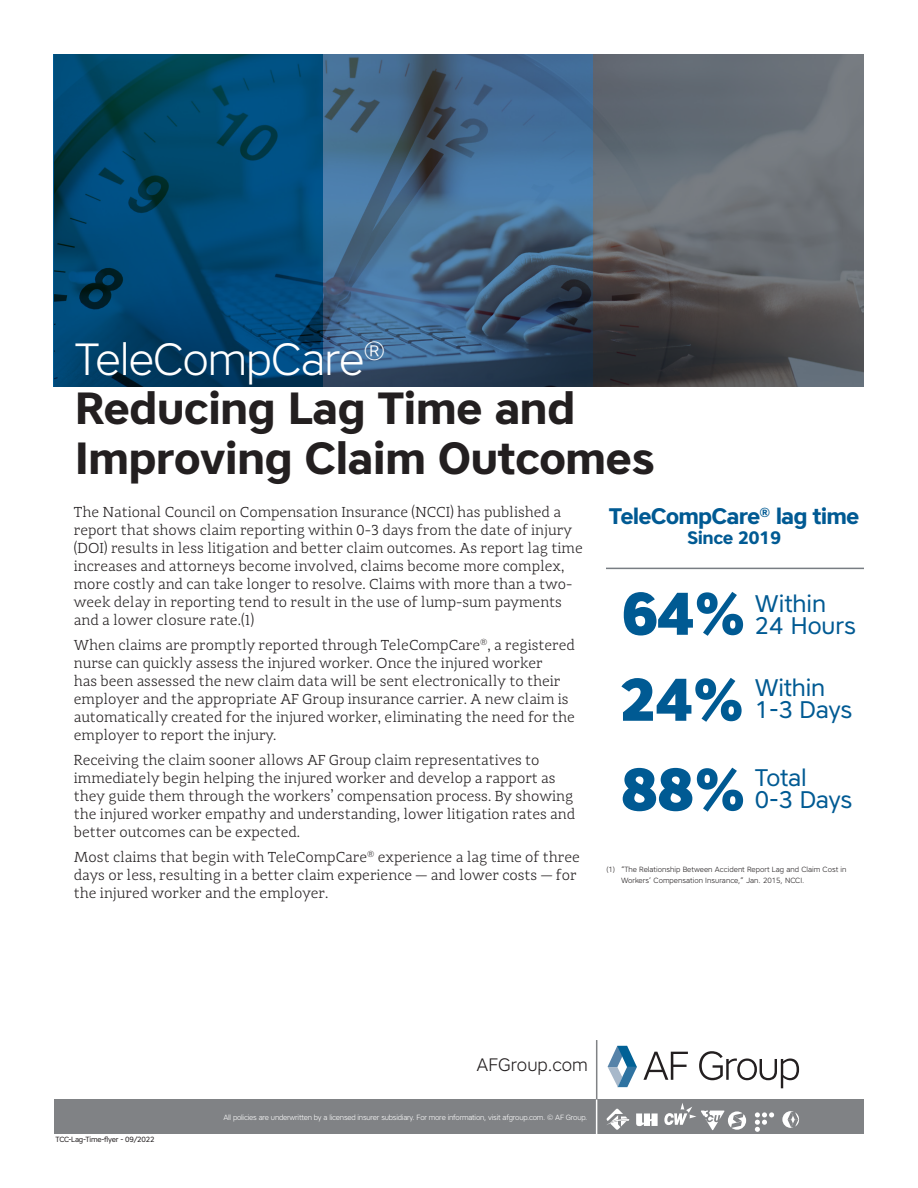
<style>
.page{position:relative;width:918px;height:1188px;background:#fff}
.page>*{position:absolute;margin:0;border:0;box-sizing:border-box;transform-origin:0 0}
.question{font:800 60px "Core Sans A";color:#005a93}
.p__paragraphs{font:700 45px/49.5px "Core Sans A";letter-spacing:-.02em;color:#231f20}
.question-2{font:24px/22.5px "Core Sans A";letter-spacing:-.01em;color:#005a93}
.question-3{font:700 22.5px "Core Sans A";letter-spacing:-.04em;color:#005a93}
.Phone_and_Website{font:300 18px "Core Sans A";color:#231f20}
.question-4{font:700 18px "Core Sans A";letter-spacing:-.03em;color:#005a93}
.p__paragraphs-2{font:300 15px/18px "Adagio Slab";color:#231f20}
.question-5{font:300 7.5px/10.5px "Core Sans A";color:#231f20}
.h1__Main_Headings{font:300 7.5px "Core Sans A";letter-spacing:-.03em;color:#fff}
.p__paragraphs-3{font:7.5px "Core Sans A";letter-spacing:-.03em;color:#231f20}
.s1{font-weight:300;color:#fff}
</style>
<div class="page">
<div style="left:54px;top:1099px;width:810px;height:35px;background:#808285"></div>
<hr style="left:596px;top:1040px;width:1px;height:59px;background:#808285">
<hr style="left:596px;top:1100px;width:1px;height:34px;background:#fff">
<svg style="left:643px;top:1052px;width:45px;height:28px"></svg>
<svg style="left:699px;top:1051px;width:100px;height:37px"></svg>
<svg style="left:608px;top:1046px;width:29px;height:41px"></svg>
<svg style="left:606px;top:1109px;width:23px;height:21px"></svg>
<svg style="left:636px;top:1113px;width:22px;height:13px"></svg>
<svg style="left:782px;top:1111px;width:17px;height:17px"></svg>
<svg style="left:664px;top:1103px;width:82px;height:27px"></svg>
<svg style="left:755px;top:1112px;width:19px;height:20px"></svg>
<svg style="left:54px;top:54px;width:270px;height:333px"></svg>
<svg style="left:324px;top:54px;width:270px;height:333px"></svg>
<svg style="left:594px;top:54px;width:270px;height:333px"></svg>
<hr style="left:606px;top:568px;width:258px;height:1px;background:#787d83">
<p class="p__paragraphs" style="left:75px;top:333px;width:582px"><span class="s1">TeleCompCare</span><sup>®<br></sup>Reducing Lag Time and<br>Improving Claim Outcomes</p>
<p class="p__paragraphs-2" style="left:74px;top:503px;width:510px">The National Council on Compensation Insurance (NCCI) has published a report that shows claim reporting within 0-3 days from the date of injury (DOI) results in less litigation and better claim outcomes. As report lag time increases and attorneys become involved, claims become more complex, more costly and can take longer to resolve. Claims with more than a two&shy;week delay in reporting tend to result in the use of lump-sum payments and a lower closure rate.(1)</p>
<p class="p__paragraphs-2" style="left:74px;top:636px;width:503px">When claims are promptly reported through TeleCompCare<sup>®</sup>, a registered nurse can quickly assess the injured worker. Once the injured worker<br>has been assessed the new claim data will be sent electronically to their employer and the appropriate AF Group insurance carrier. A new claim is automatically created for the injured worker, eliminating the need for the employer to report the injury.</p>
<p class="p__paragraphs-2" style="left:74px;top:751px;width:503px">Receiving the claim sooner allows AF Group claim representatives to immediately begin helping the injured worker and develop a rapport as they guide them through the workers’ compensation process. By showing the injured worker empathy and understanding, lower litigation rates and better outcomes can be expected.</p>
<p class="p__paragraphs-2" style="left:74px;top:848px;width:508px">Most claims that begin with TeleCompCare<sup>®</sup> experience a lag time of three days or less, resulting in a better claim experience — and lower costs — for the injured worker and the employer.</p>
<p class="question-3" style="left:609px;top:502px;width:252px">TeleCompCare<sup>®</sup> lag time</p>
<p class="question-4" style="left:687px;top:526px;width:96px">Since 2019</p>
<p class="question" style="left:620px;top:574px;width:129px">64%</p>
<p class="question-2" style="left:755px;top:591px;width:103px">Within<br>24 Hours</p>
<p class="question" style="left:619px;top:660px;width:129px">24%</p>
<p class="question-2" style="left:755px;top:676px;width:99px">Within<br>1-3 Days</p>
<p class="question" style="left:620px;top:750px;width:129px">88%</p>
<p class="question-2" style="left:755px;top:766px;width:99px">Total<br>0-3 Days</p>
<p class="question-5" style="left:621px;top:864px;width:227px;text-indent:-15px">(1) “The Relationship Between Accident Report Lag and Claim Cost in<br>Workers’ Compensation Insurance,” Jan. 2015, NCCI.</p>
<p class="p__paragraphs-3" style="left:56px;top:1135px;width:101px">TCC-Lag-Time-flyer - 09/2022</p>
<p class="Phone_and_Website" style="left:477px;top:1053px;width:113px">AFGroup.com</p>
<p class="h1__Main_Headings" style="left:223px;top:1112px;width:366px">All policies are underwritten by a licensed insurer subsidiary. For more information, visit afgroup.com. © AF Group.</p>
</div>
